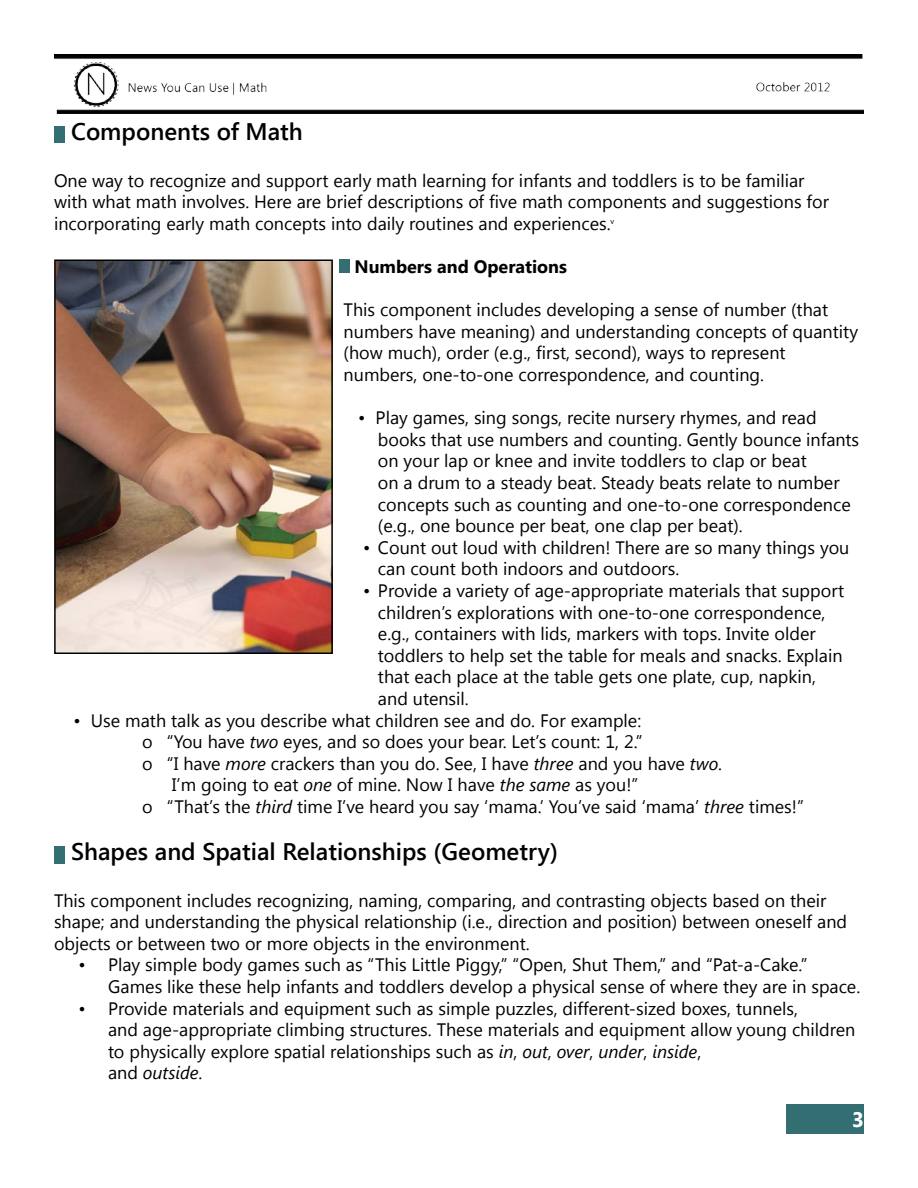
<style>
.page{position:relative;width:918px;height:1188px;background:#fff}
.page>*{position:absolute;margin:0;border:0;box-sizing:border-box;transform-origin:0 0}
.t1{font:600 24px "Segoe UI";color:#000}
.t2{font:700 21px "Segoe UI";color:#fff}
.t3{font:18px/21.6px "Segoe UI";color:#000}
.t4{font:700 18px "Segoe UI";color:#000}
.t5{font:7.8px "Segoe UI";color:#000}
.s1{font-style:italic}
</style>
<div class="page">
<div style="left:54px;top:846px;width:10px;height:18px;background:#326e72"></div>
<div style="left:54px;top:126px;width:10px;height:16px;background:#326e72"></div>
<div style="left:339px;top:260px;width:11px;height:13px;background:#326e72"></div>
<img style="left:54px;top:54px;width:810px;height:59px">
<img style="left:57px;top:263px;width:273px;height:388px">
<div style="left:54px;top:260px;width:279px;height:394px;border:2px solid #000"></div>
<div style="left:786px;top:1104px;width:78px;height:30px;background:#326e72"></div>
<h4 class="t1" style="left:71px;top:115px;width:233px">Components of Math</h4>
<p class="t3" style="left:54px;top:169px;width:777px">One way to recognize and support early math learning for infants and toddlers is to be familiar with what math involves. Here are brief descriptions of five math components and suggestions for incorporating early math concepts into daily routines and experiences.</p>
<p class="t5" style="left:611px;top:216px;width:5px">v</p>
<h5 class="t4" style="left:354px;top:254px;width:214px">Numbers and Operations</h5>
<p class="t3" style="left:344px;top:298px;width:516px">This component includes developing a sense of number (that numbers have meaning) and understanding concepts of quantity (how much), order (e.g., first, second), ways to represent numbers, one-to-one correspondence, and counting.</p>
<p class="t3" style="left:378px;top:406px;width:483px;text-indent:-20px">• Play games, sing songs, recite nursery rhymes, and read books that use numbers and counting. Gently bounce infants on your lap or knee and invite toddlers to clap or beat<br>on a drum to a steady beat. Steady beats relate to number concepts such as counting and one-to-one correspondence (e.g., one bounce per beat, one clap per beat).</p>
<p class="t3" style="left:378px;top:536px;width:473px;text-indent:-15px">• Count out loud with children! There are so many things you can count both indoors and outdoors.</p>
<p class="t3" style="left:378px;top:579px;width:468px;text-indent:-15px">• Provide a variety of age-appropriate materials that support children’s explorations with one-to-one correspondence, e.g., containers with lids, markers with tops. Invite older toddlers to help set the table for meals and snacks. Explain that each place at the table gets one plate, cup, napkin, and utensil.</p>
<p class="t3" style="left:74px;top:709px;width:569px">• Use math talk as you describe what children see and do. For example:</p>
<p class="t3" style="left:142px;top:730px;width:502px">o “You have <span class="s1">two</span> eyes, and so does your bear. Let’s count: 1, 2.”</p>
<p class="t3" style="left:172px;top:752px;width:552px;text-indent:-30px">o “I have <span class="s1">more</span> crackers than you do. See, I have <span class="s1">three</span> and you have <span class="s1">two</span>.<br>I’m going to eat <span class="s1">one</span> of mine. Now I have <span class="s1">the same</span> as you!”</p>
<p class="t3" style="left:142px;top:795px;width:663px">o “That’s the <span class="s1">third</span> time I’ve heard you say ‘mama.’ You’ve said ‘mama’ <span class="s1">three</span> times!”</p>
<h4 class="t1" style="left:71px;top:835px;width:489px">Shapes and Spatial Relationships (Geometry)</h4>
<p class="t3" style="left:54px;top:889px;width:795px">This component includes recognizing, naming, comparing, and contrasting objects based on their shape; and understanding the physical relationship (i.e., direction and position) between oneself and objects or between two or more objects in the environment.</p>
<p class="t3" style="left:108px;top:953px;width:754px;text-indent:-30px">• Play simple body games such as “This Little Piggy,” “Open, Shut Them,” and “Pat-a-Cake.”<br>Games like these help infants and toddlers develop a physical sense of where they are in space.</p>
<p class="t3" style="left:108px;top:997px;width:749px;text-indent:-30px">• Provide materials and equipment such as simple puzzles, different-sized boxes, tunnels,<br>and age-appropriate climbing structures. These materials and equipment allow young children to physically explore spatial relationships such as <span class="s1">in</span>, <span class="s1">out</span>, <span class="s1">over</span>, <span class="s1">under</span>, <span class="s1">inside</span>,<br>and <span class="s1">outside</span>.</p>
<p class="t2" style="left:852px;top:1104px;width:14px">3</p>
</div>
